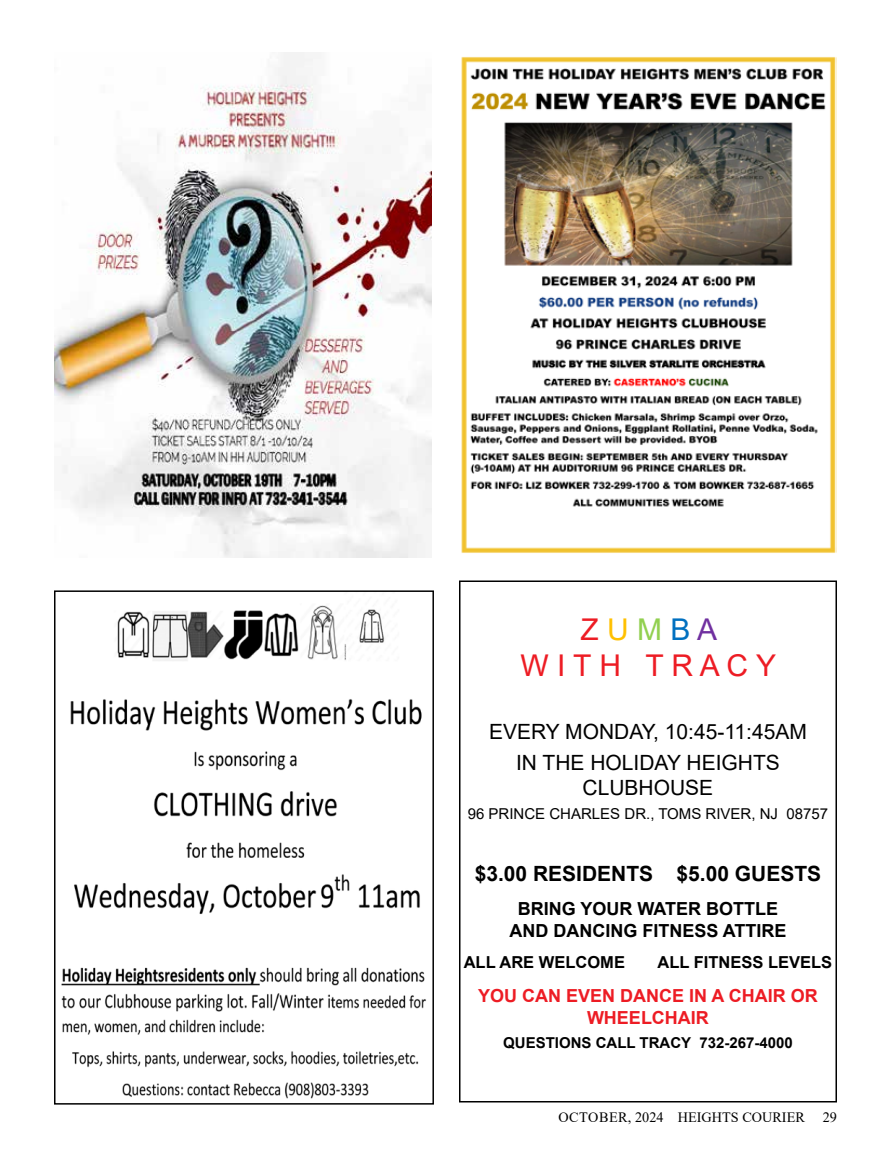
<style>
.page{position:relative;width:891px;height:1161px;background:#fff}
.page>*{position:absolute;margin:0;border:0;box-sizing:border-box;transform-origin:0 0}
.t1{font:30px/36px "Arial";color:#ed1c24;text-align:center}
.t2{font:21px/31.2px "Arial";color:#000;text-align:center}
.t3{font:700 21px "Arial";color:#000}
.t4{font:700 18px/21.6px "Arial";color:#000;text-align:center}
.t5{font:700 18px/21.6px "Arial";color:#ed1c24;text-align:center}
.t6{font:700 16.5px "Arial";color:#000}
.t7{font:15px "Arial";color:#000}
.t8{font:700 15px "Arial";color:#000}
.t9{font:14.25px "Times New Roman";color:#000}
.s1{color:#ffc000}
.s2{color:#92d050}
.s3{color:#0070c0}
.s4{color:#7030a0}
</style>
<div class="page">
<img style="left:54px;top:52px;width:378px;height:506px">
<div style="left:459px;top:580px;width:378px;height:522px;border:2px solid #000"></div>
<img style="left:461px;top:57px;width:376px;height:496px">
<img style="left:61px;top:605px;width:365px;height:494px">
<div style="left:54px;top:590px;width:380px;height:515px;border:2px solid #000"></div>
<h1 class="t1" style="left:520px;top:612px;width:257px">Z <span class="s1">U</span> <span class="s2">M</span> <span class="s3">B</span> <span class="s4">A<br></span>W I T H T R A C Y</h1>
<p class="t2" style="left:489px;top:716px;width:319px">EVERY MONDAY, 10:45-11:45AM<br>IN THE HOLIDAY HEIGHTS</p>
<p class="t2" style="left:583px;top:772px;width:132px">CLUBHOUSE</p>
<p class="t7" style="left:468px;top:803px;width:362px">96 PRINCE CHARLES DR., TOMS RIVER, NJ 08757</p>
<p class="t3" style="left:475px;top:859px;width:348px">$3.00 RESIDENTS $5.00 GUESTS</p>
<p class="t4" style="left:510px;top:898px;width:279px">BRING YOUR WATER BOTTLE<br>AND DANCING FITNESS ATTIRE</p>
<p class="t6" style="left:464px;top:951px;width:163px">ALL ARE WELCOME</p>
<p class="t6" style="left:657px;top:951px;width:176px">ALL FITNESS LEVELS</p>
<p class="t5" style="left:478px;top:985px;width:341px">YOU CAN EVEN DANCE IN A CHAIR OR<br>WHEELCHAIR</p>
<p class="t8" style="left:503px;top:1032px;width:291px">QUESTIONS CALL TRACY 732-267-4000</p>
<p class="t9" style="left:558px;top:1107px;width:248px">OCTOBER, 2024 HEIGHTS COURIER</p>
<p class="t9" style="left:823px;top:1107px;width:16px">29</p>
</div>
